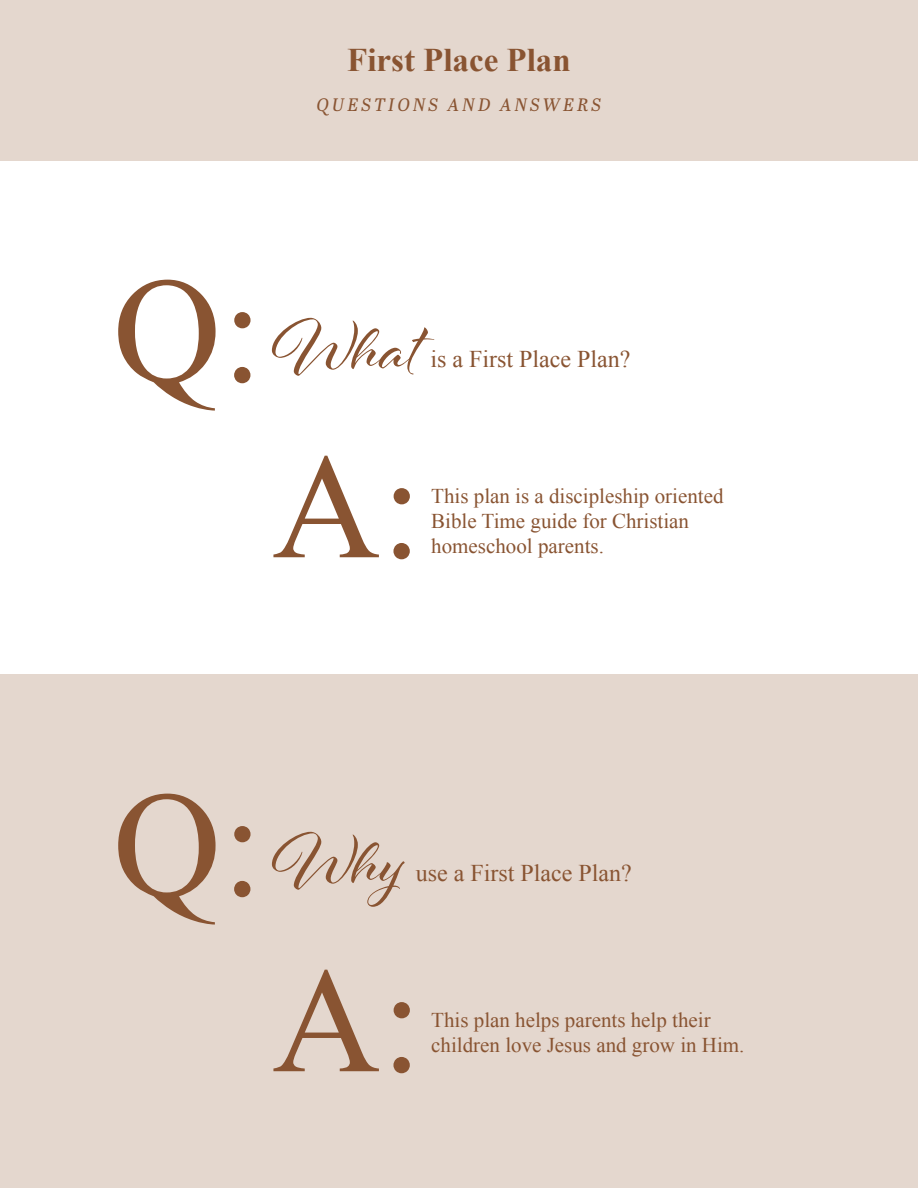
<style>
.page{position:relative;width:918px;height:1188px;background:#fff}
.page>*{position:absolute;margin:0;border:0;box-sizing:border-box;transform-origin:0 0}
.t1{font:150px "Times New Roman";color:#895432}
.t2{font:75px "Al Fresco";color:#895432}
.t3{font:700 33px "Times New Roman";color:#895432}
.t4{font:24px "Times New Roman";color:#895432}
.t5{font:21px/25.2px "Times New Roman";color:#895432}
.t6{font:italic 18px "Abril Text";letter-spacing:.16em;color:#895432}
</style>
<div class="page">
<div style="left:0;top:0;width:918px;height:160px;background:#e4d7ce"></div>
<div style="left:0;top:674px;width:918px;height:514px;background:#e4d7ce"></div>
<h3 class="t3" style="left:347px;top:37px;width:225px">First Place Plan</h3>
<p class="t6" style="left:317px;top:92px;width:286px">QUESTIONS AND ANSWERS</p>
<h1 class="t1" style="left:113px;top:230px;width:151px">Q:</h1>
<h2 class="t2" style="left:272px;top:297px;width:149px">What</h2>
<p class="t4" style="left:430px;top:342px;width:201px">is a First Place Plan?</p>
<h1 class="t1" style="left:272px;top:406px;width:151px">A:</h1>
<p class="t5" style="left:431px;top:483px;width:294px">This plan is a discipleship oriented<br>Bible Time guide for Christian</p>
<p class="t5" style="left:431px;top:533px;width:174px">homeschool parents.</p>
<h1 class="t1" style="left:113px;top:744px;width:151px">Q:</h1>
<h2 class="t2" style="left:272px;top:811px;width:134px">Why</h2>
<p class="t4" style="left:416px;top:856px;width:217px">use a First Place Plan?</p>
<h1 class="t1" style="left:272px;top:920px;width:151px">A:</h1>
<p class="t5" style="left:431px;top:1007px;width:281px">This plan helps parents help their</p>
<p class="t5" style="left:431px;top:1032px;width:315px">children love Jesus and grow in Him.</p>
</div>
